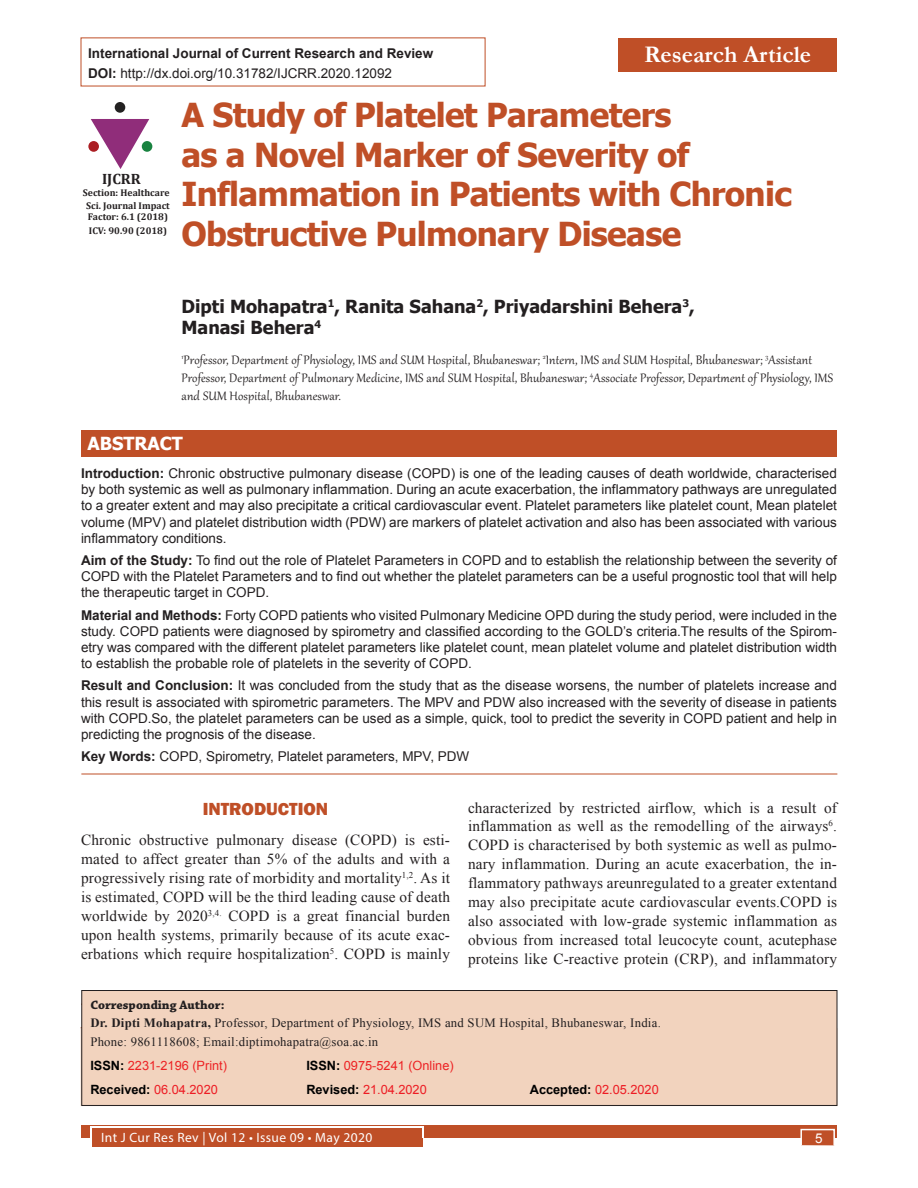
<style>
.page{position:relative;width:918px;height:1188px;background:#fff}
.page>*{position:absolute;margin:0;border:0;box-sizing:border-box;transform-origin:0 0}
.Article_title{font:700 33px/39.6px "Tahoma";letter-spacing:-.02em;color:#bf4f27}
.Articles{font:700 24px "Garamond";color:#fff}
.Author_name{font:700 18px/21.6px "Tahoma";color:#231f20}
.Head_1_copy_2{font:800 18px "Franklin Gothic";color:#bf4f27}
.t1{font:700 18px "Tahoma";color:#fff}
.Text{font:15.3px/18.9px "Times New Roman";letter-spacing:.01em;color:#231f20;text-align:justify}
.Author_affiliation{font:15px/18px "Gabriola";letter-spacing:.01em;color:#231f20}
.t2{font:700 15px "Cambria";color:#231f20}
.Abstract_text{font:13.5px/16.2px "Arial";color:#231f20;text-align:justify}
.t3{font:700 13.5px "Arial";color:#231f20}
.t4{font:13.5px "Myriad Pro";letter-spacing:.03em;color:#fff}
.t5{font:13.5px "Arial";color:#fff}
.Corresponding_text{font:12.75px "Times New Roman";letter-spacing:.02em;color:#231f20}
.Corresponding_text-2{font:12.75px "Arial";color:#ed1c24}
.Corresponding_text-3{font:12.75px "Arial";color:#ed2224}
.Corresponding_head{font:700 12.75px "Chaparral Pro";color:#231f20}
.t6{font:700 9.75px/11.7px "Cambria";color:#231f20}
.s1{font-weight:700}
.s2{font-weight:700;color:#000}
</style>
<div class="page">
<div style="left:81px;top:1125px;width:756px;height:13px;background:#bf4f27"></div>
<div style="left:92px;top:1128px;width:330px;height:19px;background:#bf4f27"></div>
<hr style="left:90px;top:1127px;width:333px;height:1px;background:#fff">
<svg style="left:90px;top:1128px;width:2px;height:10px"></svg>
<svg style="left:422px;top:1127px;width:2px;height:11px"></svg>
<div style="left:800px;top:1129px;width:35px;height:17px;background:#bf4f27;border:2px solid #fff"></div>
<hr style="left:81px;top:774px;width:756px;height:1px;background:#bf4f27">
<div style="left:81px;top:430px;width:756px;height:27px;background:#bf4f27"></div>
<div style="left:81px;top:990px;width:756px;height:116px;background:#f2d3be;border:1px solid #231f20"></div>
<div style="left:618px;top:38px;width:219px;height:34px;background:#bf4f27"></div>
<svg style="left:91px;top:119px;width:58px;height:50px"></svg>
<div style="left:142px;top:141px;width:10px;height:11px;background:#198340;border-radius:50%"></div>
<div style="left:115px;top:102px;width:10px;height:11px;background:#232222;border-radius:50%"></div>
<div style="left:88px;top:141px;width:11px;height:11px;background:#ab1e23;border-radius:50%"></div>
<p class="t3" style="left:88px;top:44px;width:347px">International Journal of Current Research and Review</p>
<p class="Articles" style="left:644px;top:39px;width:169px">Research Article</p>
<p class="Abstract_text" style="left:88px;top:66px;width:305px"><span class="s1">DOI:</span> http://dx.doi.org/10.31782/IJCRR.2020.12092</p>
<p class="t2" style="left:102px;top:168px;width:40px">IJCRR</p>
<p class="t6" style="left:83px;top:186px;width:88px">Section: Healthcare</p>
<p class="t6" style="left:86px;top:199px;width:85px">Sci. Journal Impact<br>Factor: 6.1 (2018)</p>
<p class="t6" style="left:89px;top:224px;width:80px">ICV: 90.90 (2018)</p>
<p class="Article_title" style="left:182px;top:97px;width:612px">A Study of Platelet Parameters<br>as a Novel Marker of Severity of Inflammation in Patients with Chronic Obstructive Pulmonary Disease</p>
<p class="Author_name" style="left:182px;top:296px;width:515px">Dipti Mohapatra<sup>1</sup>, Ranita Sahana<sup>2</sup>, Priyadarshini Behera<sup>3</sup>,<br>Manasi Behera<sup>4</sup></p>
<p class="Author_affiliation" style="left:182px;top:350px;width:653px"><sup>1</sup>Professor, Department of Physiology, IMS and SUM Hospital, Bhubaneswar; <sup>2</sup>Intern, IMS and SUM Hospital, Bhubaneswar; <sup>3</sup>Assistant<br>Professor, Department of Pulmonary Medicine, IMS and SUM Hospital, Bhubaneswar; <sup>4</sup>Associate Professor, Department of Physiology, IMS and SUM Hospital, Bhubaneswar.</p>
<p class="t1" style="left:87px;top:431px;width:97px">ABSTRACT</p>
<p class="Abstract_text" style="left:81px;top:465px;width:758px"><span class="s1">Introduction:</span> Chronic obstructive pulmonary disease (COPD) is one of the leading causes of death worldwide, characterised by both systemic as well as pulmonary inflammation. During an acute exacerbation, the inflammatory pathways are unregulated to a greater extent and may also precipitate a critical cardiovascular event. Platelet parameters like platelet count, Mean platelet volume (MPV) and platelet distribution width (PDW) are markers of platelet activation and also has been associated with various inflammatory conditions.</p>
<p class="Abstract_text" style="left:81px;top:552px;width:757px"><span class="s1">Aim of the Study:</span> To find out the role of Platelet Parameters in COPD and to establish the relationship between the severity of COPD with the Platelet Parameters and to find out whether the platelet parameters can be a useful prognostic tool that will help the therapeutic target in COPD.</p>
<p class="Abstract_text" style="left:81px;top:607px;width:757px"><span class="s1">Material and Methods:</span> Forty COPD patients who visited Pulmonary Medicine OPD during the study period, were included in the study. COPD patients were diagnosed by spirometry and classified according to the GOLD’s criteria.The results of the Spirom&shy;etry was compared with the different platelet parameters like platelet count, mean platelet volume and platelet distribution width to establish the probable role of platelets in the severity of COPD.</p>
<p class="Abstract_text" style="left:81px;top:678px;width:758px"><span class="s1">Result and Conclusion:</span> It was concluded from the study that as the disease worsens, the number of platelets increase and this result is associated with spirometric parameters. The MPV and PDW also increased with the severity of disease in patients with COPD.So, the platelet parameters can be used as a simple, quick, tool to predict the severity in COPD patient and help in predicting the prognosis of the disease.</p>
<p class="Abstract_text" style="left:81px;top:748px;width:390px"><span class="s1">Key Words:</span> COPD, Spirometry, Platelet parameters, MPV, PDW</p>
<p class="Head_1_copy_2" style="left:203px;top:797px;width:127px">INTRODUCTION</p>
<p class="Text" style="left:81px;top:831px;width:371px">Chronic obstructive pulmonary disease (COPD) is esti&shy;mated to affect greater than 5% of the adults and with a progressively rising rate of morbidity and mortality<sup>1,2</sup>. As it is estimated, COPD will be the third leading cause of death worldwide by 2020<sup>3,4.</sup> COPD is a great financial burden upon health systems, primarily because of its acute exac&shy;erbations which require hospitalization<sup>5</sup>. COPD is mainly</p>
<p class="Text" style="left:468px;top:798px;width:371px">characterized by restricted airflow, which is a result of inflammation as well as the remodelling of the airways<sup>6</sup>.<br>COPD is characterised by both systemic as well as pulmo&shy;nary inflammation. During an acute exacerbation, the in&shy;flammatory pathways areunregulated to a greater extentand may also precipitate acute cardiovascular events.COPD is also associated with low-grade systemic inflammation as obvious from increased total leucocyte count, acutephase proteins like C-reactive protein (CRP), and inflammatory</p>
<p class="Corresponding_head" style="left:90px;top:997px;width:136px">Corresponding Author:</p>
<p class="Corresponding_text" style="left:90px;top:1014px;width:572px"><span class="s1">Dr. Dipti Mohapatra,</span> Professor, Department of Physiology, IMS and SUM Hospital, Bhubaneswar, India.</p>
<p class="Corresponding_text" style="left:90px;top:1033px;width:289px">Phone: 9861118608; Email:diptimohapatra@soa.ac.in</p>
<p class="Corresponding_text-3" style="left:90px;top:1057px;width:138px"><span class="s2">ISSN:</span> 2231-2196 (Print)</p>
<p class="Corresponding_text-3" style="left:306px;top:1057px;width:149px"><span class="s2">ISSN:</span> 0975-5241 (Online)</p>
<p class="Corresponding_text-2" style="left:90px;top:1081px;width:129px"><span class="s2">Received:</span> 06.04.2020</p>
<p class="Corresponding_text-2" style="left:306px;top:1081px;width:122px"><span class="s2">Revised:</span> 21.04.2020</p>
<p class="Corresponding_text-2" style="left:530px;top:1081px;width:130px"><span class="s2">Accepted:</span> 02.05.2020</p>
<p class="t4" style="left:101px;top:1129px;width:273px">Int J Cur Res Rev | Vol 12 • Issue 09 • May 2020</p>
<p class="t5" style="left:815px;top:1130px;width:9px">5</p>
</div>
